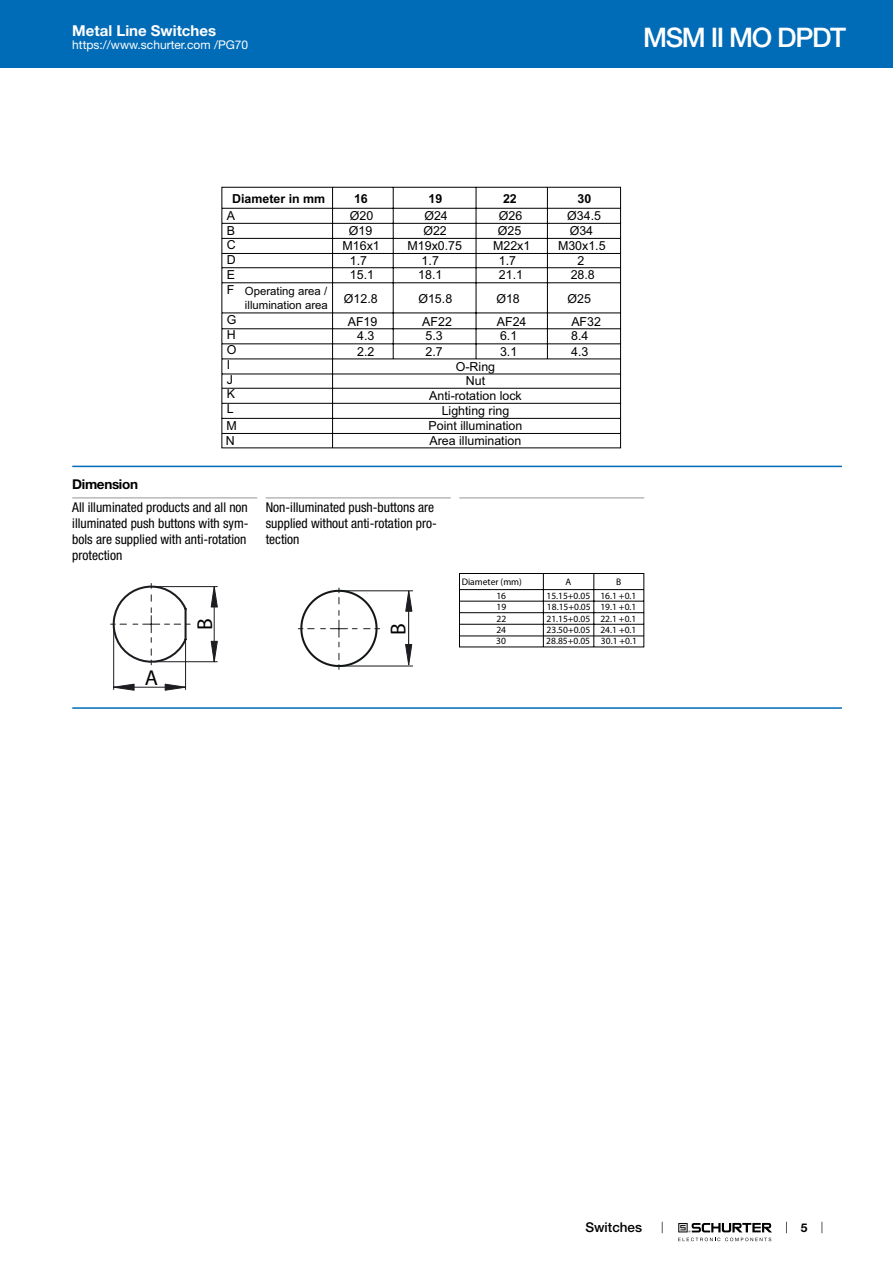
<style>
.page{position:relative;width:893px;height:1263px;background:#fff}
.page>*{position:absolute;margin:0;border:0;box-sizing:border-box;transform-origin:0 0}
.t1{font:500 27px "Helvetica Neue LT";letter-spacing:-.05em;color:#fff}
.t2{font:21.6px "Myriad Pro";color:#000}
.t3{font:700 15px "Helvetica Neue LT";color:#fff}
.t4{font:condensed 13.5px/15.8px "Helvetica Neue LT";color:#000}
.t5{font:700 13.5px "Helvetica Neue LT";letter-spacing:-.025em;color:#000}
.t6{font:500 13.5px "Helvetica Neue LT";color:#000}
.t7{font:12.45px/14.9px "Arial";color:#000}
.t8{font:700 12.45px "Arial";color:#000}
.t9{font:12px "Helvetica Neue LT";color:#fff}
.t10{font:700 12px "Helvetica Neue LT";color:#000}
.t11{font:11.4px/13.6px "Arial";color:#000}
.t12{font:9.45px/11.6px "Myriad Pro";color:#000;text-align:justify}
</style>
<div class="page">
<svg style="left:678px;top:1223px;width:94px;height:18px"></svg>
<div style="left:0;top:0;width:893px;height:68px;background:#006bb6"></div>
<svg style="left:221px;top:186px;width:400px;height:262px"></svg>
<hr style="left:72px;top:466px;width:770px;height:1px;background:#006bb6">
<hr style="left:72px;top:497px;width:185px;height:1px;background:#939598">
<hr style="left:155px;top:661px;width:62px;height:1px;background:#1c1d21">
<hr style="left:155px;top:586px;width:62px;height:1px;background:#1c1d21">
<hr style="left:214px;top:591px;width:1px;height:71px;background:#1c1d21">
<hr style="left:113px;top:628px;width:1px;height:61px;background:#1c1d21">
<hr style="left:185px;top:637px;width:1px;height:52px;background:#1c1d21">
<hr style="left:114px;top:687px;width:72px;height:1px;background:#1c1d21">
<svg style="left:210px;top:640px;width:8px;height:23px"></svg>
<svg style="left:210px;top:586px;width:8px;height:22px"></svg>
<svg style="left:113px;top:683px;width:22px;height:8px"></svg>
<svg style="left:164px;top:683px;width:22px;height:8px"></svg>
<svg style="left:111px;top:583px;width:79px;height:91px"></svg>
<hr style="left:266px;top:497px;width:185px;height:1px;background:#939598">
<hr style="left:408px;top:597px;width:1px;height:65px;background:#000">
<hr style="left:340px;top:590px;width:73px;height:1px;background:#131718">
<hr style="left:340px;top:666px;width:73px;height:1px;background:#131718">
<svg style="left:298px;top:588px;width:82px;height:81px"></svg>
<svg style="left:405px;top:590px;width:8px;height:22px"></svg>
<svg style="left:405px;top:644px;width:8px;height:22px"></svg>
<hr style="left:459px;top:497px;width:185px;height:1px;background:#939598">
<svg style="left:459px;top:573px;width:185px;height:74px"></svg>
<hr style="left:460px;top:636px;width:184px;height:1px;background:#000">
<hr style="left:72px;top:707px;width:770px;height:2px;background:#006bb6">
<p class="t3" style="left:72px;top:21px;width:145px">Metal Line Switches</p>
<p class="t9" style="left:72px;top:38px;width:178px">https://www.schurter.com /PG70</p>
<h1 class="t1" style="left:643px;top:21px;width:205px">MSM II MO DPDT</h1>
<p class="t8" style="left:232px;top:190px;width:95px">Diameter in mm</p>
<p class="t7" style="left:227px;top:208px;width:10px;text-align:justify">A B C D E F</p>
<p class="t7" style="left:227px;top:312px;width:11px">G<br>H<br>O<br>I<br>J<br>K<br>L</p>
<p class="t7" style="left:226px;top:418px;width:12px">M<br>N</p>
<p class="t11" style="left:245px;top:284px;width:84px">Operating area / illumination area</p>
<p class="t8" style="left:354px;top:190px;width:15px">16</p>
<p class="t8" style="left:428px;top:190px;width:15px">19</p>
<p class="t8" style="left:503px;top:190px;width:15px">22</p>
<p class="t8" style="left:578px;top:190px;width:15px">30</p>
<p class="t7" style="left:350px;top:208px;width:25px">Ø20</p>
<p class="t7" style="left:424px;top:208px;width:25px">Ø24</p>
<p class="t7" style="left:499px;top:208px;width:25px">Ø26</p>
<p class="t7" style="left:567px;top:208px;width:35px">Ø34.5</p>
<p class="t7" style="left:349px;top:223px;width:25px">Ø19</p>
<p class="t7" style="left:423px;top:223px;width:25px">Ø22</p>
<p class="t7" style="left:498px;top:223px;width:25px">Ø25</p>
<p class="t7" style="left:570px;top:223px;width:25px">Ø34</p>
<p class="t7" style="left:343px;top:238px;width:39px">M16x1</p>
<p class="t7" style="left:407px;top:238px;width:56px">M19x0.75</p>
<p class="t7" style="left:493px;top:238px;width:39px">M22x1</p>
<p class="t7" style="left:558px;top:238px;width:49px">M30x1.5</p>
<p class="t7" style="left:350px;top:253px;width:19px">1.7</p>
<p class="t7" style="left:422px;top:253px;width:19px">1.7</p>
<p class="t7" style="left:499px;top:253px;width:19px">1.7</p>
<p class="t7" style="left:578px;top:253px;width:8px">2</p>
<p class="t7" style="left:350px;top:267px;width:26px">15.1</p>
<p class="t7" style="left:418px;top:267px;width:26px">18.1</p>
<p class="t7" style="left:499px;top:267px;width:26px">21.1</p>
<p class="t7" style="left:571px;top:267px;width:26px">28.8</p>
<p class="t7" style="left:344px;top:291px;width:35px">Ø12.8</p>
<p class="t7" style="left:418px;top:291px;width:35px">Ø15.8</p>
<p class="t7" style="left:496px;top:291px;width:25px">Ø18</p>
<p class="t7" style="left:567px;top:291px;width:25px">Ø25</p>
<p class="t7" style="left:348px;top:314px;width:31px">AF19</p>
<p class="t7" style="left:422px;top:314px;width:31px">AF22</p>
<p class="t7" style="left:497px;top:314px;width:31px">AF24</p>
<p class="t7" style="left:571px;top:314px;width:31px">AF32</p>
<p class="t7" style="left:357px;top:328px;width:19px">4.3</p>
<p class="t7" style="left:425px;top:328px;width:19px">5.3</p>
<p class="t7" style="left:500px;top:328px;width:19px">6.1</p>
<p class="t7" style="left:571px;top:328px;width:19px">8.4</p>
<p class="t7" style="left:429px;top:359px;width:95px;text-align:center">O-Ring<br>Nut<br>Anti-rotation lock<br>Lighting ring<br>Point illumination</p>
<p class="t7" style="left:357px;top:344px;width:19px">2.2</p>
<p class="t7" style="left:425px;top:344px;width:19px">2.7</p>
<p class="t7" style="left:500px;top:344px;width:19px">3.1</p>
<p class="t7" style="left:571px;top:344px;width:19px">4.3</p>
<p class="t7" style="left:429px;top:433px;width:93px">Area illumination</p>
<p class="t5" style="left:72px;top:476px;width:67px">Dimension</p>
<p class="t4" style="left:72px;top:500px;width:178px">All illuminated products and all non illuminated push buttons with sym&shy;bols are supplied with anti-rotation protection</p>
<p class="t4" style="left:266px;top:500px;width:173px">Non-illuminated push-buttons are supplied without anti-rotation pro&shy;tection</p>
<h2 class="t2" style="left:145px;top:664px;width:15px">A</h2>
<h2 class="t2" style="left:192px;top:630px;width:13px;rotate:-90deg">B</h2>
<h2 class="t2" style="left:385px;top:635px;width:13px;rotate:-90deg">B</h2>
<p class="t12" style="left:462px;top:576px;width:62px">Diameter (mm)</p>
<p class="t12" style="left:496px;top:601px;width:11px">19</p>
<p class="t12" style="left:547px;top:601px;width:45px">18.15+0.05</p>
<p class="t12" style="left:496px;top:613px;width:11px">22</p>
<p class="t12" style="left:546px;top:613px;width:45px">21.15+0.05</p>
<p class="t12" style="left:565px;top:576px;width:7px">A</p>
<p class="t12" style="left:616px;top:576px;width:7px">B</p>
<p class="t12" style="left:600px;top:590px;width:38px">16.1 +0.1<br>19.1 +0.1<br>22.1 +0.1</p>
<p class="t12" style="left:496px;top:590px;width:11px">16</p>
<p class="t12" style="left:546px;top:590px;width:45px">15.15+0.05</p>
<p class="t12" style="left:496px;top:624px;width:11px">24</p>
<p class="t12" style="left:547px;top:623px;width:91px">23.50+0.05 24.1 +0.1</p>
<p class="t12" style="left:496px;top:635px;width:11px">30</p>
<p class="t12" style="left:546px;top:635px;width:92px">28.85+0.05 30.1 +0.1</p>
<p class="t6" style="left:585px;top:1219px;width:58px">Switches</p>
<p class="t10" style="left:801px;top:1220px;width:8px">5</p>
</div>
